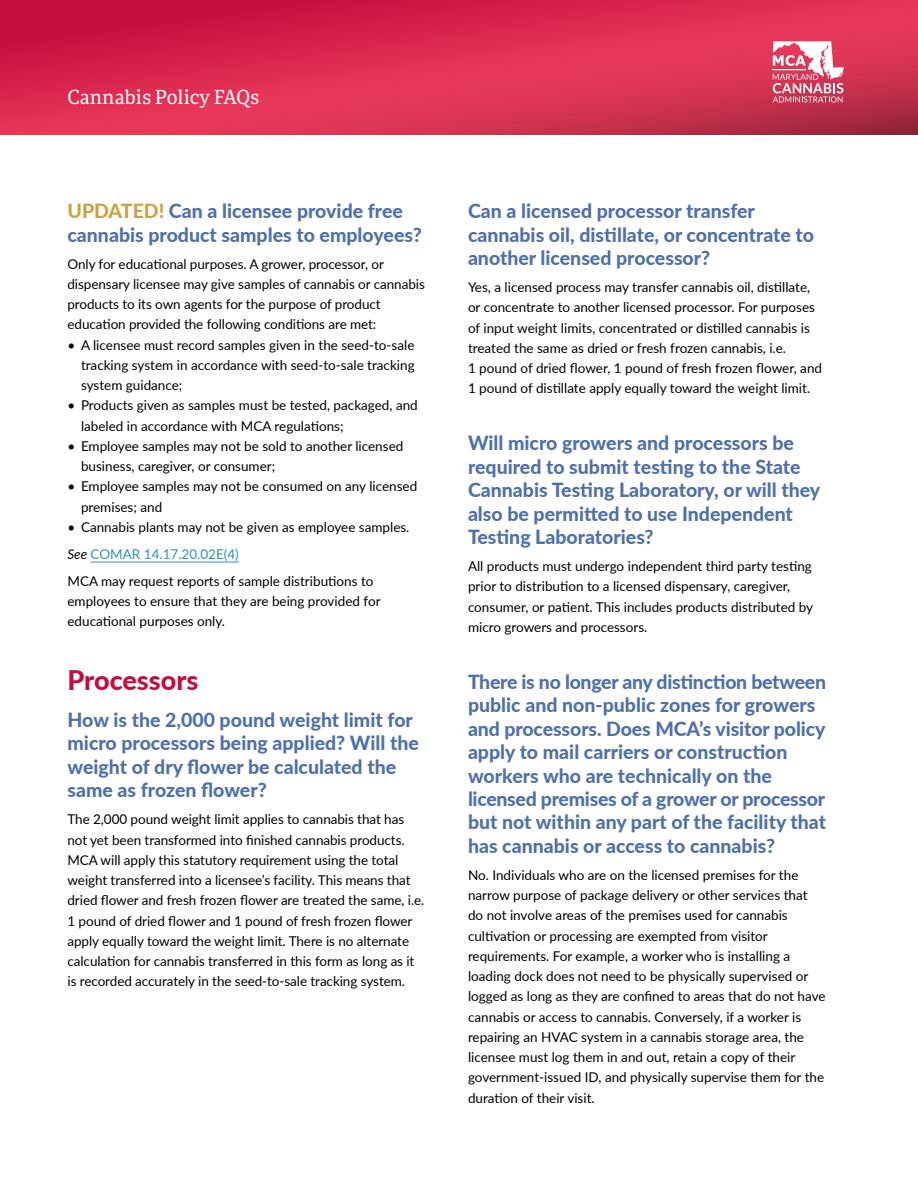
<style>
.page{position:relative;width:918px;height:1188px;background:#fff}
.page>*{position:absolute;margin:0;border:0;box-sizing:border-box;transform-origin:0 0}
.t1{font:800 27px "Lato";color:#c40d3d}
.t2{font:800 19.5px/23.4px "Lato";color:#4f70ab}
.t3{font:19.5px "Portada";color:#fff}
.t4{font:13.5px/20.2px "Lato";color:#000}
.s1{color:#cca145}
.s2{font-style:italic}
.s3{color:#2e91ba}
</style>
<div class="page">
<hr style="left:91px;top:562px;width:148px;height:1px;background:#2e91ba">
<svg style="left:0;top:0;width:918px;height:135px;background:#d72b4e"></svg>
<svg style="left:773px;top:41px;width:71px;height:62px"></svg>
<h2 class="t3" style="left:68px;top:83px;width:193px">Cannabis Policy FAQs</h2>
<h2 class="t2" style="left:68px;top:199px;width:356px"><span class="s1">UPDATED!</span> Can a licensee provide free cannabis product samples to employees?</h2>
<p class="t4" style="left:68px;top:253px;width:359px">Only for educational purposes. A grower, processor, or dispensary licensee may give samples of cannabis or cannabis products to its own agents for the purpose of product education provided the following conditions are met:</p>
<p class="t4" style="left:81px;top:334px;width:335px;text-align:justify;text-indent:-14px">• A licensee must record samples given in the seed-to-sale tracking system in accordance with seed-to-sale tracking system guidance;</p>
<p class="t4" style="left:81px;top:395px;width:338px;text-indent:-14px">• Products given as samples must be tested, packaged, and labeled in accordance with MCA regulations;</p>
<p class="t4" style="left:81px;top:435px;width:324px;text-indent:-14px">• Employee samples may not be sold to another licensed business, caregiver, or consumer;</p>
<p class="t4" style="left:81px;top:476px;width:338px;text-indent:-14px">• Employee samples may not be consumed on any licensed premises; and</p>
<p class="t4" style="left:68px;top:513px;width:344px;line-height:27px">• Cannabis plants may not be given as employee samples.<br><span class="s2">See</span> <span class="s3">COMAR 14.17.20.02E(4)<br></span>MCA may request reports of sample distributions to</p>
<p class="t4" style="left:68px;top:591px;width:315px">employees to ensure that they are being provided for educational purposes only.</p>
<h1 class="t1" style="left:68px;top:660px;width:133px">Processors</h1>
<h2 class="t2" style="left:68px;top:707px;width:353px">How is the 2,000 pound weight limit for micro processors being applied? Will the weight of dry flower be calculated the same as frozen flower?</h2>
<p class="t4" style="left:68px;top:809px;width:358px">The 2,000 pound weight limit applies to cannabis that has not yet been transformed into finished cannabis products.<br>MCA will apply this statutory requirement using the total weight transferred into a licensee’s facility. This means that dried flower and fresh frozen flower are treated the same, i.e.<br>1 pound of dried flower and 1 pound of fresh frozen flower apply equally toward the weight limit. There is no alternate calculation for cannabis transferred in this form as long as it is recorded accurately in the seed-to-sale tracking system.</p>
<h2 class="t2" style="left:468px;top:199px;width:348px">Can a licensed processor transfer cannabis oil, distillate, or concentrate to another licensed processor?</h2>
<p class="t4" style="left:468px;top:276px;width:356px">Yes, a licensed process may transfer cannabis oil, distillate, or concentrate to another licensed processor. For purposes of input weight limits, concentrated or distilled cannabis is treated the same as dried or fresh frozen cannabis, i.e.<br>1 pound of dried flower, 1 pound of fresh frozen flower, and 1 pound of distillate apply equally toward the weight limit.</p>
<h2 class="t2" style="left:468px;top:431px;width:354px">Will micro growers and processors be required to submit testing to the State Cannabis Testing Laboratory, or will they also be permitted to use Independent Testing Laboratories?</h2>
<p class="t4" style="left:468px;top:555px;width:347px">All products must undergo independent third party testing prior to distribution to a licensed dispensary, caregiver, consumer, or patient. This includes products distributed by micro growers and processors.</p>
<p class="t2" style="left:468px;top:669px;width:360px">There is no longer any distinction between public and non-public zones for growers and processors. Does MCA’s visitor policy apply to mail carriers or construction workers who are technically on the licensed premises of a grower or processor but not within any part of the facility that has cannabis or access to cannabis?</p>
<p class="t4" style="left:468px;top:864px;width:359px">No. Individuals who are on the licensed premises for the narrow purpose of package delivery or other services that do not involve areas of the premises used for cannabis cultivation or processing are exempted from visitor requirements. For example, a worker who is installing a loading dock does not need to be physically supervised or logged as long as they are confined to areas that do not have cannabis or access to cannabis. Conversely, if a worker is repairing an HVAC system in a cannabis storage area, the licensee must log them in and out, retain a copy of their government-issued ID, and physically supervise them for the duration of their visit.</p>
</div>
